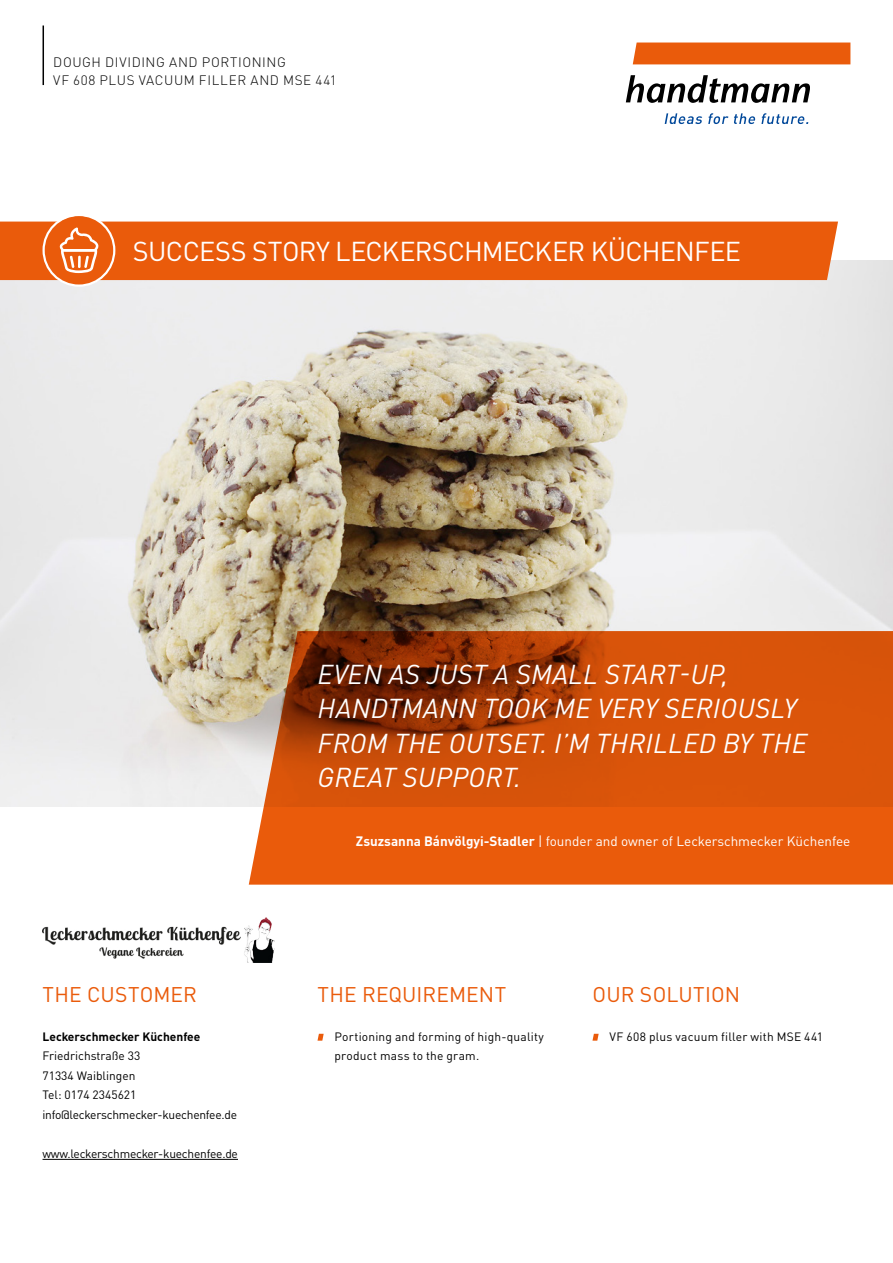
<style>
.page{position:relative;width:893px;height:1263px;background:#fff}
.page>*{position:absolute;margin:0;border:0;box-sizing:border-box;transform-origin:0 0}
.t1{font:italic 27px/34.5px "DIN Pro";letter-spacing:.01em;color:#fff}
.t2{font:27px "DIN Pro";letter-spacing:-.025em;color:#fff}
.t3{font:21px "DIN Pro";letter-spacing:.005em;color:#ea5b0b}
.t4{font:13.5px "DIN Pro";color:#fff}
.t5{font:300 13.5px/18px "DIN Pro";letter-spacing:.045em;color:#000}
.t6{font:12px/19.5px "DIN Pro";color:#000}
.t7{font:12px "DIN Pro";letter-spacing:-.02em;color:#000}
.t8{font:12px "DIN Pro";letter-spacing:.02em;color:#000}
.t9{font:700 12px "DIN Pro";color:#000}
.s1{font-weight:700}
</style>
<div class="page">
<img style="left:0;top:261px;width:893px;height:546px">
<div style="left:0;top:222px;width:838px;height:58px;background:#ea5b0b"></div>
<hr style="left:43px;top:26px;width:1px;height:59px;background:#000">
<img style="left:43px;top:917px;width:232px;height:46px">
<svg style="left:43px;top:216px;width:72px;height:71px"></svg>
<div style="left:633px;top:43px;width:217px;height:21px;background:#ea5b0b"></div>
<svg style="left:626px;top:75px;width:184px;height:28px"></svg>
<svg style="left:665px;top:113px;width:37px;height:11px"></svg>
<svg style="left:708px;top:113px;width:47px;height:11px"></svg>
<svg style="left:761px;top:113px;width:47px;height:11px"></svg>
<hr style="left:43px;top:1159px;width:195px;height:1px;background:#000">
<svg style="left:317px;top:1034px;width:7px;height:7px"></svg>
<svg style="left:592px;top:1034px;width:7px;height:7px"></svg>
<svg style="left:249px;top:631px;width:644px;height:254px;background:#cd5310"></svg>
<p class="t5" style="left:53px;top:52px;width:285px">DOUGH DIVIDING AND PORTIONING<br>VF 608 PLUS VACUUM FILLER AND MSE 441</p>
<h1 class="t2" style="left:133px;top:230px;width:610px">SUCCESS STORY LECKERSCHMECKER KÜCHENFEE</h1>
<h1 class="t1" style="left:318px;top:654px;width:491px">EVEN AS JUST A SMALL START-UP,<br>HANDTMANN TOOK ME VERY SERIOUSLY<br>FROM THE OUTSET. I’M THRILLED BY THE<br>GREAT SUPPORT.</h1>
<p class="t4" style="left:356px;top:830px;width:496px"><span class="s1">Zsuzsanna Bánvölgyi-Stadler</span> | founder and owner of Leckerschmecker Küchenfee</p>
<h2 class="t3" style="left:43px;top:977px;width:156px">THE CUSTOMER</h2>
<h2 class="t3" style="left:318px;top:977px;width:190px">THE REQUIREMENT</h2>
<h2 class="t3" style="left:593px;top:977px;width:149px">OUR SOLUTION</h2>
<p class="t9" style="left:43px;top:1026px;width:159px">Leckerschmecker Küchenfee</p>
<p class="t6" style="left:43px;top:1045px;width:196px">Friedrichstraße 33<br>71334 Waiblingen<br>Tel: 0174 2345621 info@leckerschmecker-kuechenfee.de</p>
<p class="t7" style="left:43px;top:1144px;width:197px">www.leckerschmecker-kuechenfee.de</p>
<p class="t6" style="left:334px;top:1025px;width:211px">Portioning and forming of high-quality product mass to the gram.</p>
<p class="t8" style="left:609px;top:1027px;width:215px">VF 608 plus vacuum filler with MSE 441</p>
</div>
